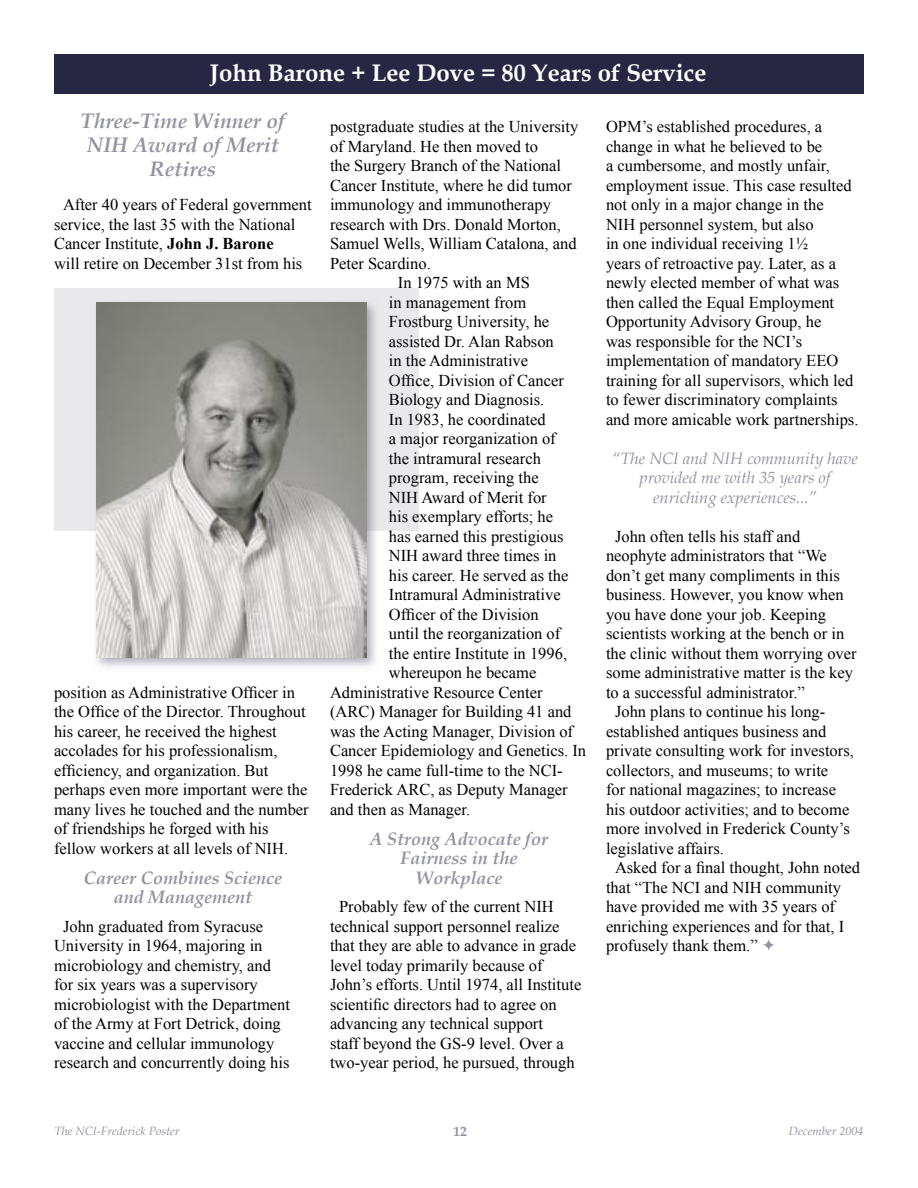
<style>
.page{position:relative;width:918px;height:1188px;background:#fff}
.page>*{position:absolute;margin:0;border:0;box-sizing:border-box;transform-origin:0 0}
.t1{font:700 24px "Book Antiqua";color:#fff}
.t2{font:italic 700 21px/24px "Book Antiqua";color:#9393a2;text-align:center}
.t3{font:italic 700 18px/19.5px "Book Antiqua";color:#9393a2;text-align:center}
.t4{font:16.5px/19.5px "Times New Roman";color:#000}
.t5{font:italic 16.5px/19.5px "Book Antiqua";color:#9393a2;text-align:center}
.t6{font:700 13.5px "Book Antiqua";color:#9393a2}
.t7{font:italic 12px "Book Antiqua";color:#9393a2}
.s1{font-weight:700}
</style>
<div class="page">
<div style="left:54px;top:288px;width:364px;height:243px;background:#e9e9ec"></div>
<div style="left:54px;top:54px;width:810px;height:40px;background:#272744"></div>
<img style="left:96px;top:302px;width:280px;height:365px">
<img style="left:96px;top:303px;width:270px;height:354px">
<h1 class="t1" style="left:210px;top:56px;width:498px">John Barone + Lee Dove = 80 Years of Service</h1>
<p class="t2" style="left:81px;top:109px;width:206px">Three-Time Winner of<br>NIH Award of Merit<br>Retires</p>
<p class="t4" style="left:54px;top:194px;width:259px;text-indent:9px">After 40 years of Federal government service, the last 35 with the National Cancer Institute, <span class="s1">John J. Barone<br></span>will retire on December 31st from his</p>
<p class="t4" style="left:330px;top:116px;width:250px">postgraduate studies at the University</p>
<p class="t4" style="left:330px;top:136px;width:210px">of Maryland. He then moved to</p>
<p class="t4" style="left:330px;top:155px;width:233px">the Surgery Branch of the National</p>
<p class="t4" style="left:330px;top:175px;width:243px">Cancer Institute, where he did tumor</p>
<p class="t4" style="left:330px;top:194px;width:222px">immunology and immunotherapy</p>
<p class="t4" style="left:330px;top:214px;width:232px">research with Drs. Donald Morton,</p>
<p class="t4" style="left:330px;top:233px;width:248px">Samuel Wells, William Catalona, and</p>
<p class="t4" style="left:330px;top:253px;width:102px">Peter Scardino.</p>
<p class="t4" style="left:398px;top:272px;width:133px">In 1975 with an MS</p>
<p class="t4" style="left:389px;top:292px;width:139px">in management from</p>
<p class="t4" style="left:389px;top:311px;width:162px">Frostburg University, he</p>
<p class="t4" style="left:389px;top:331px;width:166px">assisted Dr. Alan Rabson</p>
<p class="t4" style="left:389px;top:350px;width:141px">in the Administrative</p>
<p class="t4" style="left:389px;top:370px;width:177px">Office, Division of Cancer</p>
<p class="t4" style="left:389px;top:389px;width:157px">Biology and Diagnosis.</p>
<p class="t4" style="left:389px;top:409px;width:158px">In 1983, he coordinated</p>
<p class="t4" style="left:389px;top:428px;width:168px">a major reorganization of</p>
<p class="t4" style="left:389px;top:448px;width:154px">the intramural research</p>
<p class="t4" style="left:389px;top:467px;width:151px">program, receiving the</p>
<p class="t4" style="left:389px;top:487px;width:159px">NIH Award of Merit for</p>
<p class="t4" style="left:389px;top:506px;width:166px">his exemplary efforts; he</p>
<p class="t4" style="left:389px;top:526px;width:176px">has earned this prestigious</p>
<p class="t4" style="left:389px;top:545px;width:169px">NIH award three times in</p>
<p class="t4" style="left:389px;top:565px;width:181px">his career. He served as the</p>
<p class="t4" style="left:389px;top:584px;width:173px">Intramural Administrative</p>
<p class="t4" style="left:389px;top:604px;width:151px">Officer of the Division</p>
<p class="t4" style="left:389px;top:623px;width:173px">until the reorganization of</p>
<p class="t4" style="left:389px;top:643px;width:180px">the entire Institute in 1996,</p>
<p class="t4" style="left:389px;top:662px;width:149px">whereupon he became</p>
<p class="t4" style="left:330px;top:682px;width:214px">Administrative Resource Center</p>
<p class="t4" style="left:330px;top:701px;width:243px">(ARC) Manager for Building 41 and</p>
<p class="t4" style="left:330px;top:721px;width:245px">was the Acting Manager, Division of</p>
<p class="t4" style="left:330px;top:740px;width:258px">Cancer Epidemiology and Genetics. In</p>
<p class="t4" style="left:330px;top:760px;width:234px">1998 he came full-time to the NCI-</p>
<p class="t4" style="left:330px;top:779px;width:239px">Frederick ARC, as Deputy Manager</p>
<p class="t4" style="left:330px;top:799px;width:142px">and then as Manager.</p>
<p class="t3" style="left:370px;top:829px;width:180px">A Strong Advocate for<br>Fairness in the<br>Workplace</p>
<p class="t4" style="left:330px;top:896px;width:253px;text-indent:9px">Probably few of the current NIH technical support personnel realize that they are able to advance in grade level today primarily because of John’s efforts. Until 1974, all Institute scientific directors had to agree on advancing any technical support<br>staff beyond the GS-9 level. Over a two-year period, he pursued, through</p>
<p class="t4" style="left:606px;top:116px;width:254px">OPM’s established procedures, a change in what he believed to be<br>a cumbersome, and mostly unfair, employment issue. This case resulted not only in a major change in the<br>NIH personnel system, but also<br>in one individual receiving 1½<br>years of retroactive pay. Later, as a newly elected member of what was then called the Equal Employment Opportunity Advisory Group, he<br>was responsible for the NCI’s implementation of mandatory EEO training for all supervisors, which led to fewer discriminatory complaints and more amicable work partnerships.</p>
<p class="t5" style="left:612px;top:448px;width:247px">“The NCI and NIH community have provided me with 35 years of enriching experiences...”</p>
<p class="t4" style="left:615px;top:526px;width:187px">John often tells his staff and</p>
<p class="t4" style="left:606px;top:545px;width:222px">neophyte administrators that “We</p>
<p class="t4" style="left:606px;top:565px;width:235px">don’t get many compliments in this</p>
<p class="t4" style="left:606px;top:584px;width:239px">business. However, you know when</p>
<p class="t4" style="left:606px;top:604px;width:221px">you have done your job. Keeping</p>
<p class="t4" style="left:606px;top:623px;width:240px">scientists working at the bench or in</p>
<p class="t4" style="left:606px;top:643px;width:252px">the clinic without them worrying over</p>
<p class="t4" style="left:606px;top:662px;width:249px">some administrative matter is the key</p>
<p class="t4" style="left:606px;top:682px;width:200px">to a successful administrator.”</p>
<p class="t4" style="left:615px;top:701px;width:212px">John plans to continue his long-</p>
<p class="t4" style="left:606px;top:721px;width:222px">established antiques business and</p>
<p class="t4" style="left:606px;top:740px;width:249px">private consulting work for investors,</p>
<p class="t4" style="left:606px;top:760px;width:224px">collectors, and museums; to write</p>
<p class="t4" style="left:606px;top:779px;width:232px">for national magazines; to increase</p>
<p class="t4" style="left:606px;top:799px;width:245px">his outdoor activities; and to become</p>
<p class="t4" style="left:606px;top:818px;width:245px">more involved in Frederick County’s</p>
<p class="t4" style="left:606px;top:838px;width:119px">legislative affairs.</p>
<p class="t4" style="left:615px;top:857px;width:247px">Asked for a final thought, John noted</p>
<p class="t4" style="left:606px;top:877px;width:237px">that “The NCI and NIH community</p>
<p class="t4" style="left:606px;top:896px;width:231px">have provided me with 35 years of</p>
<p class="t4" style="left:606px;top:916px;width:240px">enriching experiences and for that, I</p>
<p class="t4" style="left:606px;top:935px;width:153px">profusely thank them.”</p>
<p class="t4" style="left:54px;top:682px;width:256px">position as Administrative Officer in the Office of the Director. Throughout his career, he received the highest accolades for his professionalism, efficiency, and organization. But perhaps even more important were the many lives he touched and the number of friendships he forged with his fellow workers at all levels of NIH.</p>
<p class="t3" style="left:84px;top:868px;width:200px">Career Combines Science and Management</p>
<p class="t4" style="left:54px;top:916px;width:238px;text-indent:9px">John graduated from Syracuse University in 1964, majoring in microbiology and chemistry, and for six years was a supervisory microbiologist with the Department of the Army at Fort Detrick, doing vaccine and cellular immunology research and concurrently doing his</p>
<p class="t7" style="left:54px;top:1123px;width:126px">The NCI-Frederick Poster</p>
<p class="t6" style="left:454px;top:1123px;width:15px">12</p>
<p class="t7" style="left:789px;top:1123px;width:76px">December 2004</p>
</div>
